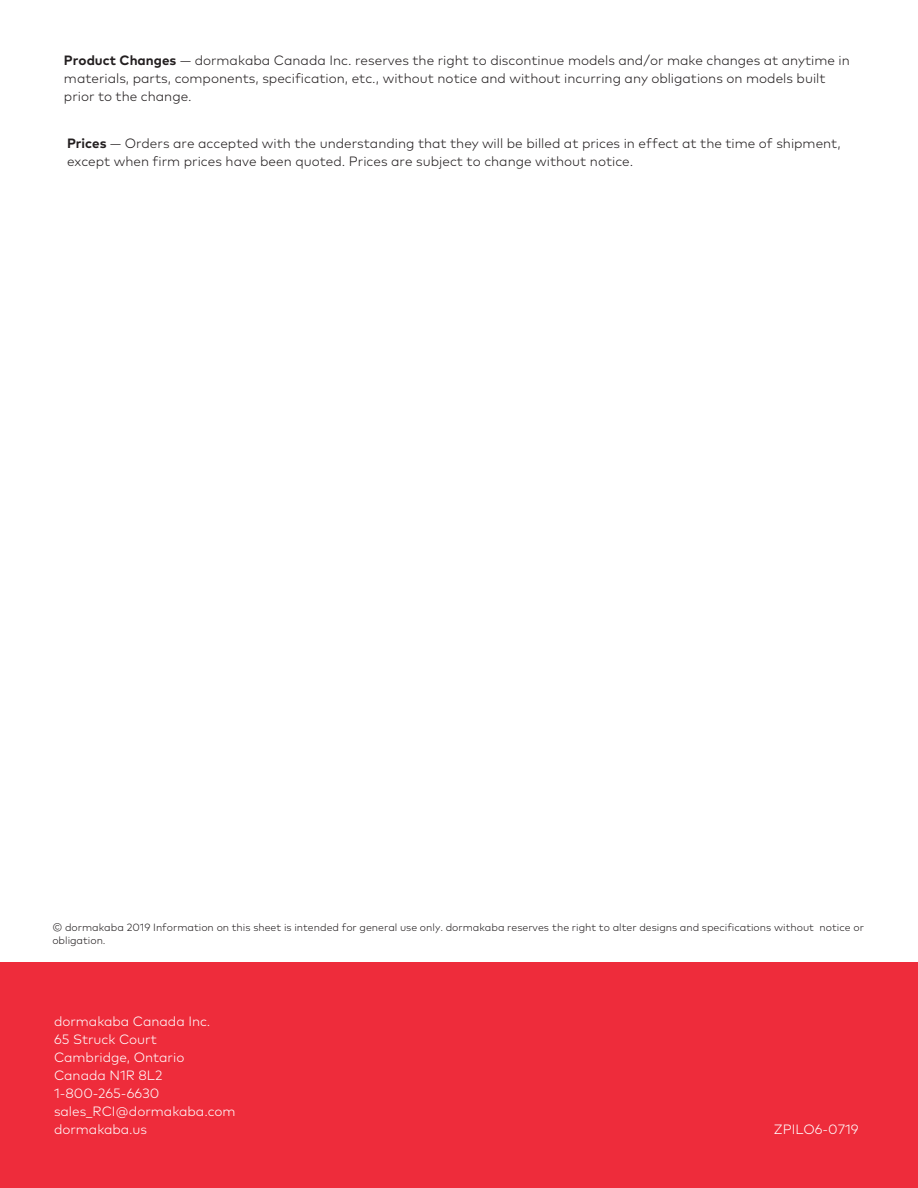
<style>
.page{position:relative;width:918px;height:1188px;background:#fff}
.page>*{position:absolute;margin:0;border:0;box-sizing:border-box;transform-origin:0 0}
.Descriptor_bold_blac{font:300 13.5px/18px "Mark Pro";color:#231f20}
.t1{font:300 13.5px "Mark Pro";color:#fff}
.Tab_Head_center_ligh{font:300 10.5px/12.6px "Mark Pro";color:#231f20}
.s1{font-weight:700}
</style>
<div class="page">
<div style="left:0;top:962px;width:918px;height:226px;background:#ee2c3b"></div>
<p class="Descriptor_bold_blac" style="left:64px;top:50px;width:787px"><span class="s1">Product Changes</span> — dormakaba Canada Inc. reserves the right to discontinue models and/or make changes at anytime in materials, parts, components, specification, etc., without notice and without incurring any obligations on models built prior to the change.</p>
<p class="Descriptor_bold_blac" style="left:67px;top:133px;width:775px"><span class="s1">Prices</span> — Orders are accepted with the understanding that they will be billed at prices in effect at the time of shipment, except when firm prices have been quoted. Prices are subject to change without notice.</p>
<p class="Tab_Head_center_ligh" style="left:52px;top:920px;width:813px">© dormakaba 2019 Information on this sheet is intended for general use only. dormakaba reserves the right to alter designs and specifications without notice or obligation.</p>
<p class="t1" style="left:54px;top:1011px;width:158px">dormakaba Canada Inc.</p>
<p class="t1" style="left:54px;top:1029px;width:105px">65 Struck Court</p>
<p class="t1" style="left:54px;top:1047px;width:132px">Cambridge, Ontario</p>
<p class="t1" style="left:54px;top:1065px;width:110px">Canada N1R 8L2</p>
<p class="t1" style="left:54px;top:1083px;width:107px">1-800-265-6630</p>
<p class="t1" style="left:54px;top:1101px;width:183px">sales_RCI@dormakaba.com</p>
<p class="t1" style="left:54px;top:1119px;width:95px">dormakaba.us</p>
<p class="t1" style="left:774px;top:1119px;width:86px">ZPILO6-0719</p>
</div>
